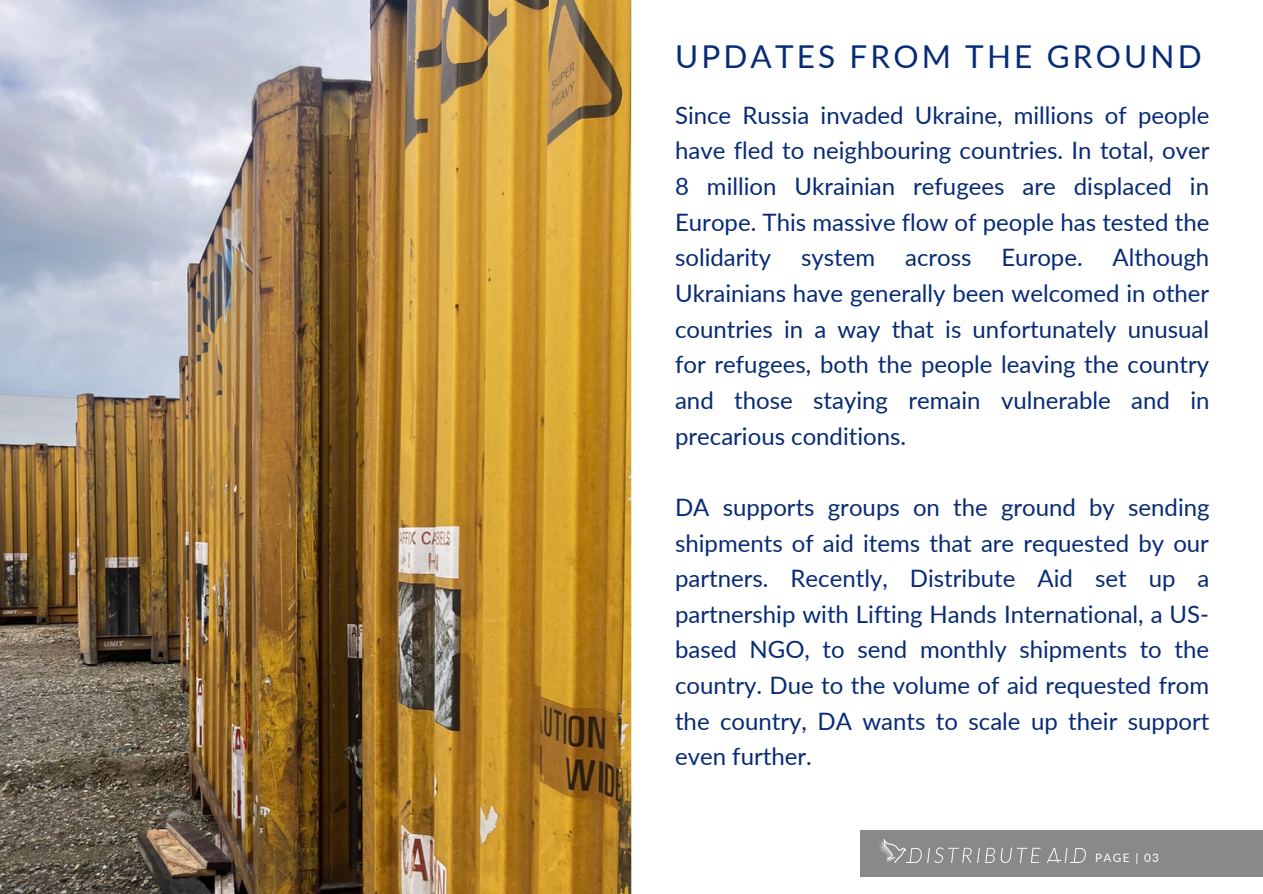
<style>
.page{position:relative;width:1263px;height:894px;background:#fff}
.page>*{position:absolute;margin:0;border:0;box-sizing:border-box;transform-origin:0 0}
.t1{font:31.5px "Lato";letter-spacing:.1em;color:#082b76}
.t2{font:24px/35.5px "Lato";color:#082b76;text-align:justify}
.t3{font:11.7px "Lato";letter-spacing:.12em;color:#fff}
</style>
<div class="page">
<img style="left:0;top:0;width:631px;height:893px">
<div style="left:860px;top:830px;width:402px;height:46px;background:#898989"></div>
<img style="left:880px;top:839px;width:206px;height:22px">
<p class="t1" style="left:675px;top:37px;width:528px">UPDATES FROM THE GROUND</p>
<p class="t2" style="left:675px;top:97px;width:536px">Since Russia invaded Ukraine, millions of people have fled to neighbouring countries. In total, over 8 million Ukrainian refugees are displaced in Europe. This massive flow of people has tested the solidarity system across Europe. Although Ukrainians have generally been welcomed in other countries in a way that is unfortunately unusual for refugees, both the people leaving the country and those staying remain vulnerable and in precarious conditions.</p>
<p class="t2" style="left:675px;top:488px;width:536px">DA supports groups on the ground by sending shipments of aid items that are requested by our partners. Recently, Distribute Aid set up a partnership with Lifting Hands International, a US&shy;based NGO, to send monthly shipments to the country. Due to the volume of aid requested from the country, DA wants to scale up their support even further.</p>
<p class="t3" style="left:1095px;top:849px;width:65px">PAGE | 03</p>
</div>
